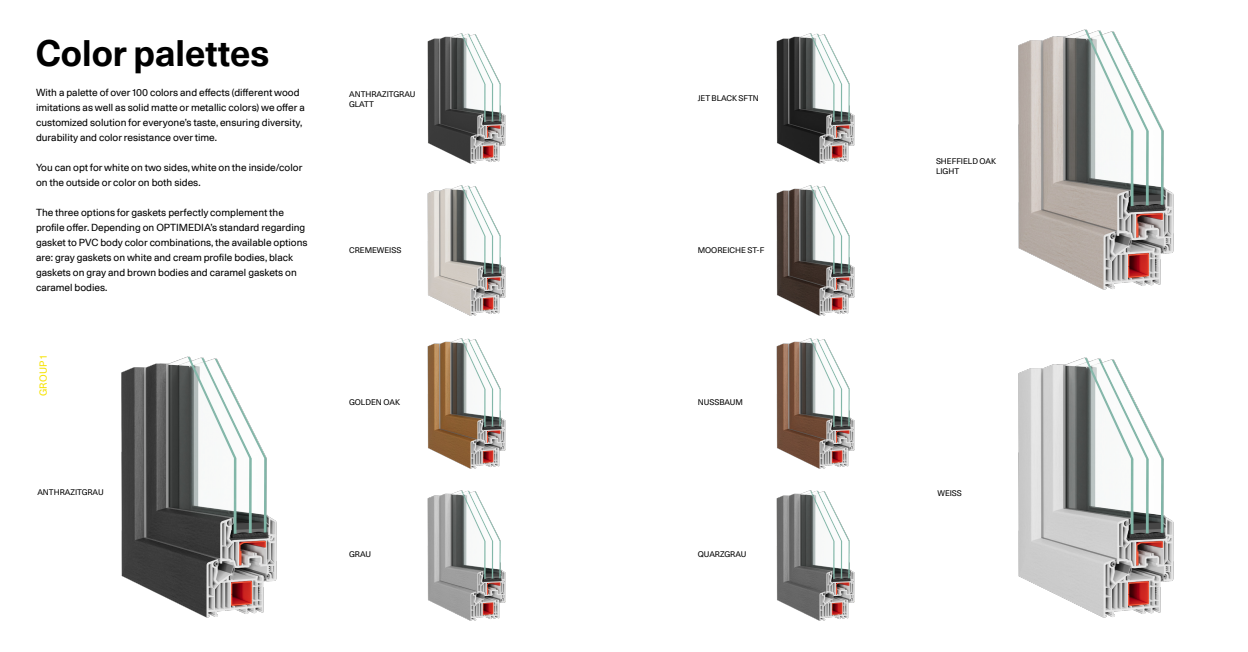
<style>
.page{position:relative;width:1248px;height:652px;background:#fff}
.page>*{position:absolute;margin:0;border:0;box-sizing:border-box;transform-origin:0 0}
.t1{font:700 36px "Unica 77 LL";color:#000}
.t2{font:10px/15px "Unica 77 LL";color:#000}
.t3{font:10px "Unica 77 LL";letter-spacing:.01em;color:#f6e201}
.t4{font:8px/9.6px "Unica 77 LL";color:#000}
</style>
<div class="page">
<img style="left:427px;top:33px;width:79px;height:588px">
<img style="left:121px;top:356px;width:156px;height:262px">
<img style="left:776px;top:33px;width:79px;height:588px">
<img style="left:1018px;top:29px;width:156px;height:261px">
<img style="left:1018px;top:357px;width:156px;height:261px">
<h1 class="t1" style="left:36px;top:28px;width:235px">Color palettes</h1>
<p class="t2" style="left:36px;top:85px;width:270px">With a palette of over 100 colors and effects (different wood imitations as well as solid matte or metallic colors) we offer a customized solution for everyone’s taste, ensuring diversity, durability and color resistance over time.</p>
<p class="t2" style="left:36px;top:160px;width:268px">You can opt for white on two sides, white on the inside/color on the outside or color on both sides.</p>
<p class="t2" style="left:36px;top:205px;width:273px">The three options for gaskets perfectly complement the profile offer. Depending on OPTIMEDIA’s standard regarding gasket to PVC body color combinations, the available options are: gray gaskets on white and cream profile bodies, black gaskets on gray and brown bodies and caramel gaskets on caramel bodies.</p>
<p class="t3" style="left:37px;top:396px;width:42px;rotate:-90deg">GROUP 1</p>
<p class="t4" style="left:37px;top:487px;width:68px">ANTHRAZITGRAU</p>
<p class="t4" style="left:349px;top:89px;width:68px">ANTHRAZITGRAU<br>GLATT</p>
<p class="t4" style="left:349px;top:245px;width:54px">CREMEWEISS</p>
<p class="t4" style="left:349px;top:398px;width:52px">GOLDEN OAK</p>
<p class="t4" style="left:349px;top:550px;width:24px">GRAU</p>
<p class="t4" style="left:697px;top:93px;width:63px">JET BLACK SFTN</p>
<p class="t4" style="left:697px;top:245px;width:68px">MOOREICHE ST-F</p>
<p class="t4" style="left:697px;top:398px;width:47px">NUSSBAUM</p>
<p class="t4" style="left:697px;top:550px;width:50px">QUARZGRAU</p>
<p class="t4" style="left:935px;top:156px;width:62px">SHEFFIELD OAK<br>LIGHT</p>
<p class="t4" style="left:937px;top:488px;width:26px">WEISS</p>
</div>
